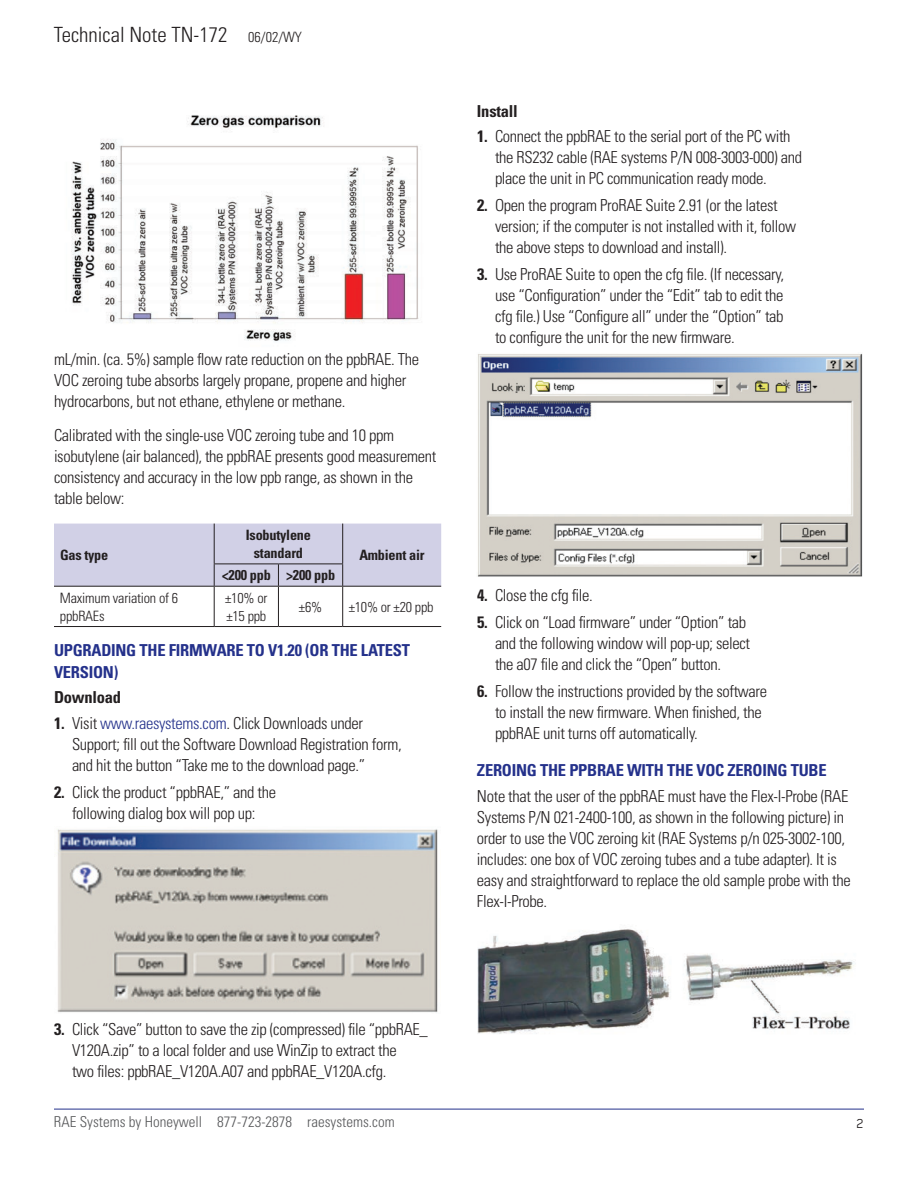
<style>
.page{position:relative;width:918px;height:1188px;background:#fff}
.page>*{position:absolute;margin:0;border:0;box-sizing:border-box;transform-origin:0 0}
.t1{font:300 condensed 21px "Univers LT Std";color:#231f20}
.body_copy{font:300 condensed 16.5px/21px "Univers LT Std";letter-spacing:-.02em;color:#231f20}
.heading1{font:700 condensed 16.5px/21.8px "Univers LT Std";letter-spacing:-.015em;color:#24318b}
.heading_2{font:700 condensed 16.5px "Univers LT Std";letter-spacing:-.015em;color:#231f20}
.t2{font:300 condensed 15px "Univers LT Std";color:#57585a}
.t3{font:15px "Blender";color:#231f20}
.body_copy-2{font:300 condensed 14.25px/18px "Univers LT Std";letter-spacing:-.015em;color:#231f20}
.body_copy-3{font:700 condensed 14.25px/18px "Univers LT Std";letter-spacing:-.015em;color:#231f20;text-align:center}
.s1{font-size:14.25px}
.s2{font-weight:700}
.s3{color:#24318b}
</style>
<div class="page">
<hr style="left:54px;top:1109px;width:810px;height:1px;background:#24318b">
<div style="left:54px;top:524px;width:387px;height:62px;background:#d1d0e6"></div>
<hr style="left:54px;top:586px;width:160px;height:1px;background:#231f20">
<hr style="left:214px;top:586px;width:64px;height:1px;background:#231f20">
<hr style="left:278px;top:586px;width:65px;height:1px;background:#231f20">
<hr style="left:343px;top:586px;width:98px;height:1px;background:#231f20">
<hr style="left:214px;top:587px;width:1px;height:39px;background:#231f20">
<hr style="left:278px;top:587px;width:1px;height:39px;background:#231f20">
<hr style="left:342px;top:587px;width:1px;height:39px;background:#231f20">
<hr style="left:54px;top:626px;width:160px;height:1px;background:#231f20">
<hr style="left:214px;top:626px;width:64px;height:1px;background:#231f20">
<hr style="left:278px;top:626px;width:65px;height:1px;background:#231f20">
<hr style="left:343px;top:626px;width:98px;height:1px;background:#231f20">
<img style="left:71px;top:115px;width:348px;height:227px">
<img style="left:57px;top:829px;width:381px;height:184px">
<img style="left:477px;top:353px;width:386px;height:224px">
<img style="left:477px;top:929px;width:377px;height:105px">
<p class="t1" style="left:54px;top:22px;width:250px">Technical Note TN-172 <span class="s1">06/02/WY</span></p>
<p class="body_copy" style="left:54px;top:348px;width:366px">mL/min. (ca. 5%) sample flow rate reduction on the ppbRAE. The<br>VOC zeroing tube absorbs largely propane, propene and higher hydrocarbons, but not ethane, ethylene or methane.</p>
<p class="body_copy" style="left:54px;top:425px;width:384px">Calibrated with the single-use VOC zeroing tube and 10 ppm isobutylene (air balanced), the ppbRAE presents good measurement consistency and accuracy in the low ppb range, as shown in the table below:</p>
<p class="body_copy-3" style="left:60px;top:546px;width:50px">Gas type</p>
<p class="body_copy-3" style="left:246px;top:526px;width:67px">Isobutylene standard</p>
<p class="body_copy-3" style="left:222px;top:566px;width:51px">&lt;200 ppb</p>
<p class="body_copy-3" style="left:286px;top:566px;width:51px">&gt;200 ppb</p>
<p class="body_copy-3" style="left:359px;top:546px;width:67px">Ambient air</p>
<p class="body_copy-2" style="left:60px;top:589px;width:120px">Maximum variation of 6 ppbRAEs</p>
<p class="body_copy-2" style="left:225px;top:589px;width:44px">±10% or ±15 ppb</p>
<p class="body_copy-2" style="left:299px;top:597px;width:25px">±6%</p>
<p class="body_copy-2" style="left:349px;top:597px;width:86px">±10% or ±20 ppb</p>
<p class="heading1" style="left:54px;top:639px;width:358px">UPGRADING THE FIRMWARE TO V1.20 (OR THE LATEST<br>VERSION)</p>
<p class="heading_2" style="left:54px;top:687px;width:69px">Download</p>
<p class="body_copy" style="left:72px;top:713px;width:331px;text-indent:-18px"><span class="s2">1.</span> Visit <span class="s3">www.raesystems.com</span>. Click Downloads under<br>Support; fill out the Software Download Registration form, and hit the button “Take me to the download page.”</p>
<p class="body_copy" style="left:54px;top:782px;width:224px;text-align:center"><span class="s2">2.</span> Click the product “ppbRAE,” and the following dialog box will pop up:</p>
<p class="heading_2" style="left:477px;top:101px;width:42px">Install</p>
<p class="body_copy" style="left:495px;top:126px;width:309px;text-indent:-18px"><span class="s2">1.</span> Connect the ppbRAE to the serial port of the PC with the RS232 cable (RAE systems P/N 008-3003-000) and place the unit in PC communication ready mode.</p>
<p class="body_copy" style="left:495px;top:195px;width:303px;text-indent:-18px"><span class="s2">2.</span> Open the program ProRAE Suite 2.91 (or the latest version; if the computer is not installed with it, follow the above steps to download and install).</p>
<p class="body_copy" style="left:495px;top:264px;width:291px;text-align:justify;text-indent:-18px"><span class="s2">3.</span> Use ProRAE Suite to open the cfg file. (If necessary, use “Configuration” under the “Edit” tab to edit the cfg file.) Use “Configure all” under the “Option” tab to configure the unit for the new firmware.</p>
<p class="body_copy" style="left:477px;top:585px;width:117px"><span class="s2">4.</span> Close the cfg file.</p>
<p class="body_copy" style="left:495px;top:612px;width:257px;text-indent:-18px"><span class="s2">5.</span> Click on “Load firmware” under “Option” tab and the following window will pop-up; select the a07 file and click the “Open” button.</p>
<p class="body_copy" style="left:495px;top:681px;width:274px;text-indent:-18px"><span class="s2">6.</span> Follow the instructions provided by the software to install the new firmware. When finished, the ppbRAE unit turns off automatically.</p>
<p class="heading1" style="left:477px;top:759px;width:351px">ZEROING THE PPBRAE WITH THE VOC ZEROING TUBE</p>
<p class="body_copy" style="left:477px;top:785px;width:375px">Note that the user of the ppbRAE must have the Flex-I-Probe (RAE Systems P/N 021-2400-100, as shown in the following picture) in order to use the VOC zeroing kit (RAE Systems p/n 025-3002-100, includes: one box of VOC zeroing tubes and a tube adapter). It is easy and straightforward to replace the old sample probe with the Flex-I-Probe.</p>
<p class="body_copy" style="left:72px;top:1019px;width:357px;text-indent:-18px"><span class="s2">3.</span> Click “Save” button to save the zip (compressed) file “ppbRAE_<br>V120A.zip” to a local folder and use WinZip to extract the<br>two files: ppbRAE_V120A.A07 and ppbRAE_V120A.cfg.</p>
<p class="t2" style="left:54px;top:1113px;width:342px">RAE Systems by Honeywell 877-723-2878 raesystems.com</p>
<p class="t3" style="left:856px;top:1115px;width:9px">2</p>
</div>
